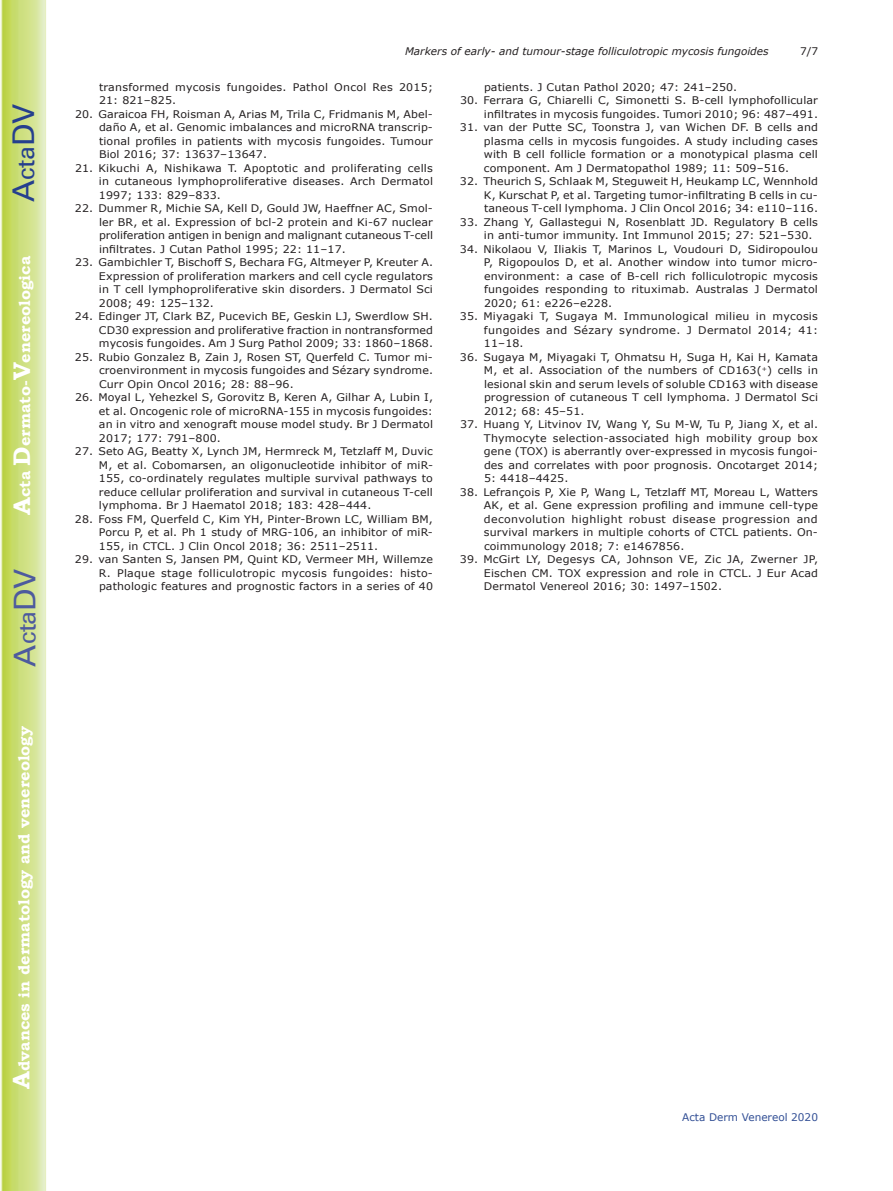
<style>
.page{position:relative;width:893px;height:1191px;background:#fff}
.page>*{position:absolute;margin:0;border:0;box-sizing:border-box;transform-origin:0 0}
.t1{font:30px "Univers";color:#4d5a9e}
.t2{font:30px "Univers";color:#253f8e}
.t3{font:700 15.75px "Bookman Old Style";color:#fff}
.t4{font:10.5px/13.5px "Verdana";letter-spacing:.01em;color:#231f20;text-align:justify;scale:1.05 1}
.t5{font:italic 10.5px "Verdana";color:#231f20}
.t6{font:10.5px "Verdana";color:#324f95}
.t7{font:10.5px "Verdana";letter-spacing:.01em;color:#231f20}
.s1{font-size:24px}
</style>
<div class="page">
<svg style="left:1px;top:0;width:45px;height:1191px;background:#cfe084"></svg>
<h1 class="t2" style="left:6px;top:202px;width:100px;rotate:-90deg">A<span class="s1">cta</span>DV</h1>
<h2 class="t3" style="left:15px;top:515px;width:260px;rotate:-90deg"><span class="s1">A</span>cta <span class="s1">D</span>ermato-<span class="s1">V</span>enereologica</h2>
<h1 class="t1" style="left:7px;top:666px;width:100px;rotate:-90deg">A<span class="s1">cta</span>DV</h1>
<h2 class="t3" style="left:15px;top:1088px;width:364px;rotate:-90deg"><span class="s1">A</span>dvances in dermatology and venereology</h2>
<p class="t5" style="left:405px;top:44px;width:365px">Markers of early- and tumour-stage folliculotropic mycosis fungoides</p>
<p class="t7" style="left:800px;top:44px;width:20px">7/7</p>
<p class="t4" style="left:99px;top:80px;width:320px">transformed mycosis fungoides. Pathol Oncol Res 2015;<br>21: 821–825.</p>
<p class="t4" style="left:99px;top:107px;width:320px;text-indent:-24px">20. Garaicoa FH, Roisman A, Arias M, Trila C, Fridmanis M, Abel&shy;daño A, et al. Genomic imbalances and microRNA transcrip&shy;tional profiles in patients with mycosis fungoides. Tumour Biol 2016; 37: 13637–13647.</p>
<p class="t4" style="left:99px;top:161px;width:320px;text-indent:-24px">21. Kikuchi A, Nishikawa T. Apoptotic and proliferating cells in cutaneous lymphoproliferative diseases. Arch Dermatol 1997; 133: 829–833.</p>
<p class="t4" style="left:99px;top:202px;width:320px;text-indent:-24px">22. Dummer R, Michie SA, Kell D, Gould JW, Haeffner AC, Smol&shy;ler BR, et al. Expression of bcl-2 protein and Ki-67 nuclear proliferation antigen in benign and malignant cutaneous T-cell infiltrates. J Cutan Pathol 1995; 22: 11–17.</p>
<p class="t4" style="left:99px;top:256px;width:320px;text-indent:-24px">23. Gambichler T, Bischoff S, Bechara FG, Altmeyer P, Kreuter A.<br>Expression of proliferation markers and cell cycle regulators in T cell lymphoproliferative skin disorders. J Dermatol Sci 2008; 49: 125–132.</p>
<p class="t4" style="left:99px;top:310px;width:320px;text-indent:-24px">24. Edinger JT, Clark BZ, Pucevich BE, Geskin LJ, Swerdlow SH.<br>CD30 expression and proliferative fraction in nontransformed mycosis fungoides. Am J Surg Pathol 2009; 33: 1860–1868.</p>
<p class="t4" style="left:99px;top:350px;width:320px;text-indent:-24px">25. Rubio Gonzalez B, Zain J, Rosen ST, Querfeld C. Tumor mi&shy;croenvironment in mycosis fungoides and Sézary syndrome.<br>Curr Opin Oncol 2016; 28: 88–96.</p>
<p class="t4" style="left:99px;top:391px;width:320px;text-indent:-24px">26. Moyal L, Yehezkel S, Gorovitz B, Keren A, Gilhar A, Lubin I, et al. Oncogenic role of microRNA-155 in mycosis fungoides: an in vitro and xenograft mouse model study. Br J Dermatol 2017; 177: 791–800.</p>
<p class="t4" style="left:99px;top:445px;width:320px;text-indent:-24px">27. Seto AG, Beatty X, Lynch JM, Hermreck M, Tetzlaff M, Duvic M, et al. Cobomarsen, an oligonucleotide inhibitor of miR-155, co-ordinately regulates multiple survival pathways to reduce cellular proliferation and survival in cutaneous T-cell lymphoma. Br J Haematol 2018; 183: 428–444.</p>
<p class="t4" style="left:99px;top:512px;width:320px;text-indent:-24px">28. Foss FM, Querfeld C, Kim YH, Pinter-Brown LC, William BM, Porcu P, et al. Ph 1 study of MRG-106, an inhibitor of miR-155, in CTCL. J Clin Oncol 2018; 36: 2511–2511.</p>
<p class="t4" style="left:99px;top:553px;width:320px;text-indent:-24px">29. van Santen S, Jansen PM, Quint KD, Vermeer MH, Willemze R. Plaque stage folliculotropic mycosis fungoides: histo&shy;pathologic features and prognostic factors in a series of 40</p>
<p class="t4" style="left:484px;top:80px;width:243px">patients. J Cutan Pathol 2020; 47: 241–250.</p>
<p class="t4" style="left:460px;top:94px;width:342px;text-align:right">30. Ferrara G, Chiarelli C, Simonetti S. B-cell lymphofollicular infiltrates in mycosis fungoides. Tumori 2010; 96: 487–491.</p>
<p class="t4" style="left:484px;top:121px;width:320px;text-indent:-24px">31. van der Putte SC, Toonstra J, van Wichen DF. B cells and plasma cells in mycosis fungoides. A study including cases with B cell follicle formation or a monotypical plasma cell component. Am J Dermatopathol 1989; 11: 509–516.</p>
<p class="t4" style="left:484px;top:175px;width:320px;text-indent:-24px">32. Theurich S, Schlaak M, Steguweit H, Heukamp LC, Wennhold K, Kurschat P, et al. Targeting tumor-infiltrating B cells in cu&shy;taneous T-cell lymphoma. J Clin Oncol 2016; 34: e110–116.</p>
<p class="t4" style="left:484px;top:215px;width:320px;text-indent:-24px">33. Zhang Y, Gallastegui N, Rosenblatt JD. Regulatory B cells in anti-tumor immunity. Int Immunol 2015; 27: 521–530.</p>
<p class="t4" style="left:484px;top:242px;width:320px;text-indent:-24px">34. Nikolaou V, Iliakis T, Marinos L, Voudouri D, Sidiropoulou P, Rigopoulos D, et al. Another window into tumor micro&shy;environment: a case of Β-cell rich folliculotropic mycosis fungoides responding to rituximab. Australas J Dermatol 2020; 61: e226–e228.</p>
<p class="t4" style="left:484px;top:310px;width:320px;text-indent:-24px">35. Miyagaki T, Sugaya M. Immunological milieu in mycosis fungoides and Sézary syndrome. J Dermatol 2014; 41:<br>11–18.</p>
<p class="t4" style="left:484px;top:350px;width:320px;text-indent:-24px">36. Sugaya M, Miyagaki T, Ohmatsu H, Suga H, Kai H, Kamata M, et al. Association of the numbers of CD163(<sup>+</sup>) cells in lesional skin and serum levels of soluble CD163 with disease progression of cutaneous T cell lymphoma. J Dermatol Sci 2012; 68: 45–51.</p>
<p class="t4" style="left:484px;top:418px;width:320px;text-indent:-24px">37. Huang Y, Litvinov IV, Wang Y, Su M-W, Tu P, Jiang X, et al.<br>Thymocyte selection-associated high mobility group box gene (TOX) is aberrantly over-expressed in mycosis fungoi&shy;des and correlates with poor prognosis. Oncotarget 2014; 5: 4418–4425.</p>
<p class="t4" style="left:484px;top:485px;width:320px;text-indent:-24px">38. Lefrançois P, Xie P, Wang L, Tetzlaff MT, Moreau L, Watters AK, et al. Gene expression profiling and immune cell-type deconvolution highlight robust disease progression and survival markers in multiple cohorts of CTCL patients. On&shy;coimmunology 2018; 7: e1467856.</p>
<p class="t4" style="left:484px;top:553px;width:320px;text-indent:-24px">39. McGirt LY, Degesys CA, Johnson VE, Zic JA, Zwerner JP, Eischen CM. TOX expression and role in CTCL. J Eur Acad Dermatol Venereol 2016; 30: 1497–1502.</p>
<p class="t6" style="left:682px;top:1110px;width:137px">Acta Derm Venereol 2020</p>
</div>
